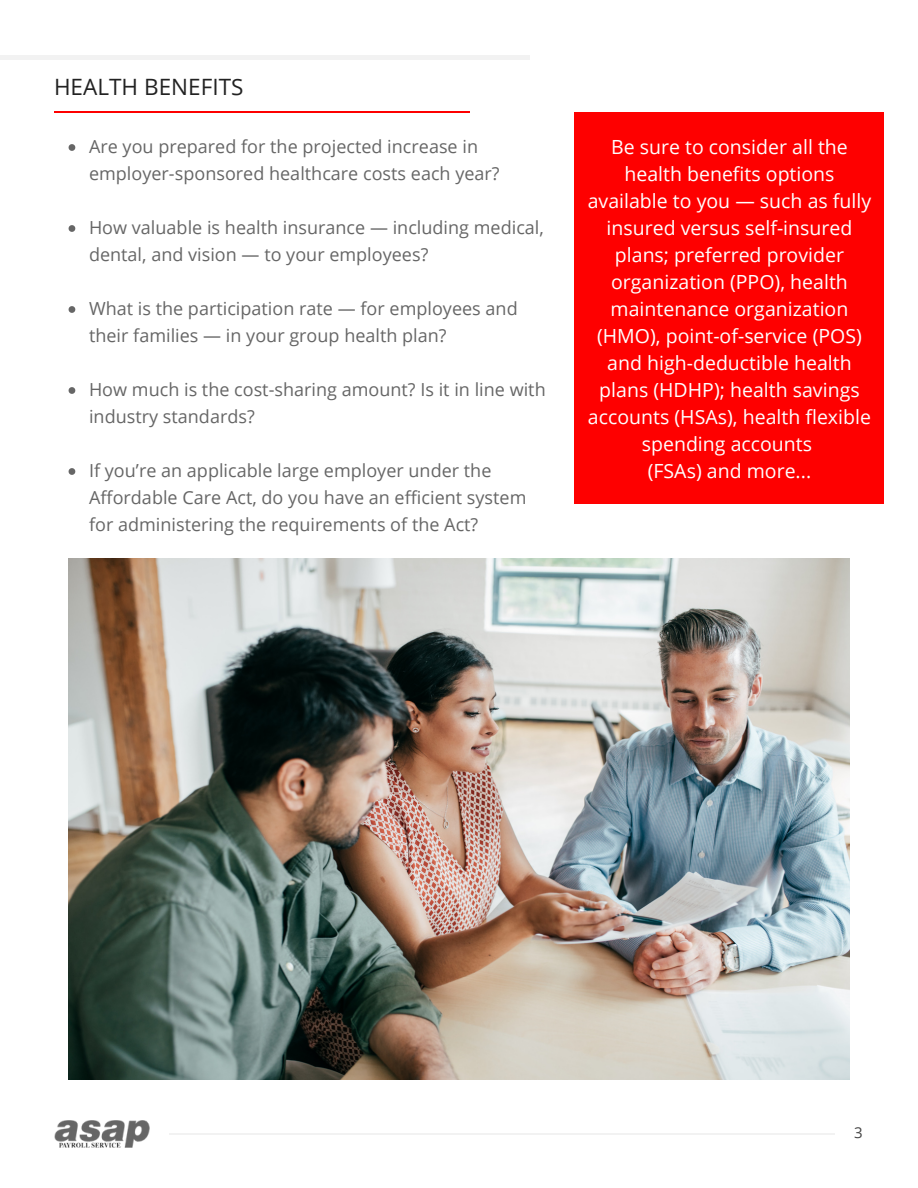
<style>
.page{position:relative;width:918px;height:1188px;background:#fff}
.page>*{position:absolute;margin:0;border:0;box-sizing:border-box;transform-origin:0 0}
.t1{font:22.5px "Open Sans";color:#222}
.t2{font:19.5px/27px "Open Sans";color:#fff;text-align:center}
.t3{font:18px/27px "Open Sans";color:#666}
.t4{font:15px "Open Sans";color:#444}
</style>
<div class="page">
<img style="left:54px;top:1120px;width:96px;height:28px">
<div style="left:0;top:55px;width:529px;height:5px;background:#f2f2f2"></div>
<hr style="left:54px;top:111px;width:415px;height:1px;background:#fe0000">
<hr style="left:169px;top:1133px;width:666px;height:2px;background:#f2f2f2">
<img style="left:68px;top:559px;width:782px;height:521px">
<div style="left:574px;top:112px;width:310px;height:392px;background:#fe0000"></div>
<svg style="left:69px;top:144px;width:6px;height:7px"></svg>
<svg style="left:69px;top:225px;width:6px;height:7px"></svg>
<svg style="left:69px;top:306px;width:6px;height:7px"></svg>
<svg style="left:69px;top:387px;width:6px;height:7px"></svg>
<svg style="left:69px;top:468px;width:6px;height:7px"></svg>
<p class="t1" style="left:54px;top:71px;width:191px">HEALTH BENEFITS</p>
<p class="t3" style="left:89px;top:133px;width:412px">Are you prepared for the projected increase in employer-sponsored healthcare costs each year?</p>
<p class="t3" style="left:89px;top:214px;width:456px">How valuable is health insurance — including medical, dental, and vision — to your employees?</p>
<p class="t3" style="left:89px;top:295px;width:430px">What is the participation rate — for employees and their families — in your group health plan?</p>
<p class="t3" style="left:89px;top:376px;width:458px">How much is the cost-sharing amount? Is it in line with industry standards?</p>
<p class="t3" style="left:89px;top:457px;width:439px">If you’re an applicable large employer under the<br>Affordable Care Act, do you have an efficient system for administering the requirements of the Act?</p>
<p class="t2" style="left:588px;top:133px;width:285px">Be sure to consider all the health benefits options available to you — such as fully insured versus self-insured plans; preferred provider organization (PPO), health maintenance organization (HMO), point-of-service (POS) and high-deductible health plans (HDHP); health savings accounts (HSAs), health flexible spending accounts<br>(FSAs) and more...</p>
<p class="t4" style="left:854px;top:1122px;width:10px">3</p>
</div>
